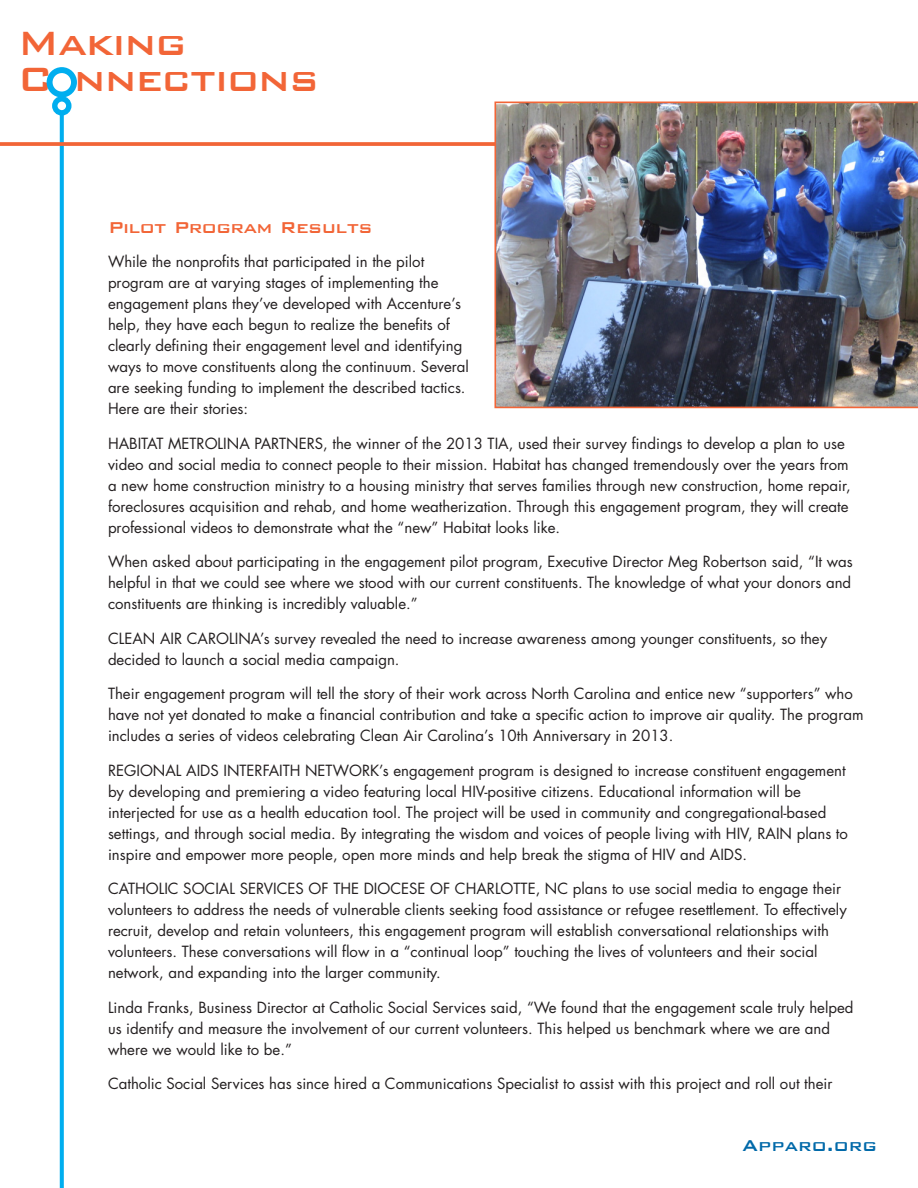
<style>
.page{position:relative;width:918px;height:1188px;background:#fff}
.page>*{position:absolute;margin:0;border:0;box-sizing:border-box;transform-origin:0 0}
.t1{font:500 45px/36px "Bank Gothic";letter-spacing:-.025em;color:#f26537}
.subheads{font:500 21px "Bank Gothic";letter-spacing:-.025em;color:#f26537}
.t2{font:500 21px "Bank Gothic";color:#0069a9}
.t3{font:15px/21px "Futura";color:#231f20}
</style>
<div class="page">
<div style="left:47px;top:67px;width:30px;height:30px;border:6px solid #00aeef;border-radius:50%"></div>
<svg style="left:60px;top:116px;width:4px;height:1072px;background:#0bb1ef"></svg>
<svg style="left:55px;top:99px;width:14px;height:14px"></svg>
<div style="left:52px;top:96px;width:20px;height:20px;border:5px solid #00aeef;border-radius:50%"></div>
<svg style="left:0;top:142px;width:494px;height:4px;background:#f26d42"></svg>
<img style="left:494px;top:102px;width:424px;height:306px">
<h1 class="t1" style="left:17px;top:22px;width:303px">Making<br>C nnections</h1>
<p class="subheads" style="left:108px;top:211px;width:266px">Pilot Program Results</p>
<p class="t3" style="left:108px;top:251px;width:362px">While the nonprofits that participated in the pilot program are at varying stages of implementing the engagement plans they’ve developed with Accenture’s help, they have each begun to realize the benefits of clearly defining their engagement level and identifying ways to move constituents along the continuum. Several are seeking funding to implement the described tactics.<br>Here are their stories:</p>
<p class="t3" style="left:108px;top:433px;width:744px">HABITAT METROLINA PARTNERS, the winner of the 2013 TIA, used their survey findings to develop a plan to use video and social media to connect people to their mission. Habitat has changed tremendously over the years from a new home construction ministry to a housing ministry that serves families through new construction, home repair, foreclosures acquisition and rehab, and home weatherization. Through this engagement program, they will create professional videos to demonstrate what the “new” Habitat looks like.</p>
<p class="t3" style="left:108px;top:551px;width:746px;text-align:justify">When asked about participating in the engagement pilot program, Executive Director Meg Robertson said, “It was helpful in that we could see where we stood with our current constituents. The knowledge of what your donors and constituents are thinking is incredibly valuable.”</p>
<p class="t3" style="left:108px;top:628px;width:721px">CLEAN AIR CAROLINA’s survey revealed the need to increase awareness among younger constituents, so they decided to launch a social media campaign.</p>
<p class="t3" style="left:108px;top:683px;width:757px">Their engagement program will tell the story of their work across North Carolina and entice new “supporters” who have not yet donated to make a financial contribution and take a specific action to improve air quality. The program includes a series of videos celebrating Clean Air Carolina’s 10th Anniversary in 2013.</p>
<p class="t3" style="left:108px;top:760px;width:741px">REGIONAL AIDS INTERFAITH NETWORK’s engagement program is designed to increase constituent engagement by developing and premiering a video featuring local HIV-positive citizens. Educational information will be interjected for use as a health education tool. The project will be used in community and congregational-based settings, and through social media. By integrating the wisdom and voices of people living with HIV, RAIN plans to inspire and empower more people, open more minds and help break the stigma of HIV and AIDS.</p>
<p class="t3" style="left:108px;top:878px;width:740px">CATHOLIC SOCIAL SERVICES OF THE DIOCESE OF CHARLOTTE, NC plans to use social media to engage their volunteers to address the needs of vulnerable clients seeking food assistance or refugee resettlement. To effectively recruit, develop and retain volunteers, this engagement program will establish conversational relationships with volunteers. These conversations will flow in a “continual loop” touching the lives of volunteers and their social network, and expanding into the larger community.</p>
<p class="t3" style="left:108px;top:997px;width:747px">Linda Franks, Business Director at Catholic Social Services said, “We found that the engagement scale truly helped us identify and measure the involvement of our current volunteers. This helped us benchmark where we are and where we would like to be.”</p>
<p class="t3" style="left:108px;top:1073px;width:726px">Catholic Social Services has since hired a Communications Specialist to assist with this project and roll out their</p>
<h2 class="t2" style="left:742px;top:1129px;width:136px">Apparo.org</h2>
</div>
